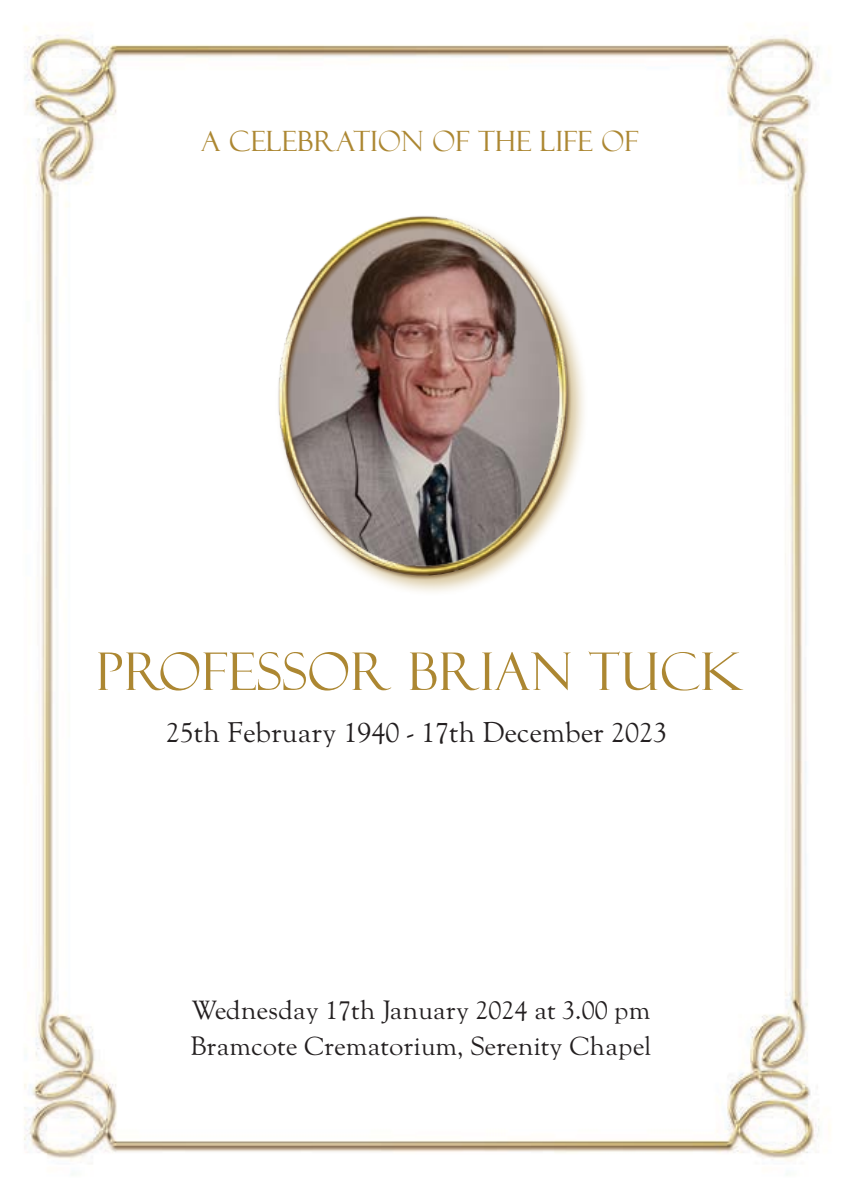
<style>
.page{position:relative;width:842px;height:1191px;background:#fff}
.page>*{position:absolute;margin:0;border:0;box-sizing:border-box;transform-origin:0 0}
.t1{font:52px "Felix Titling";letter-spacing:.01em;color:#ac8732}
.t2{font:28px "LTC Goudy Oldstyle Pro";color:#231f20}
.t3{font:28px "Felix Titling";letter-spacing:.01em;color:#ac8732}
.t4{font:26px/36px "LTC Goudy Oldstyle Pro";color:#231f20}
</style>
<div class="page">
<img style="left:24px;top:26px;width:807px;height:1138px">
<div style="left:275px;top:214px;width:314px;height:383px;background:#ac8732;opacity:.5"></div>
<img style="left:272px;top:209px;width:303px;height:373px">
<p class="t3" style="left:201px;top:125px;width:439px">A CELEBRATION OF THE LIFE OF</p>
<h1 class="t1" style="left:96px;top:641px;width:649px">PROFESSOR BRIAN TUCK</h1>
<p class="t2" style="left:166px;top:716px;width:503px">25th February 1940 - 17th December 2023</p>
<p class="t4" style="left:190px;top:992px;width:462px">Wednesday 17th January 2024 at 3.00 pm<br>Bramcote Crematorium, Serenity Chapel</p>
</div>
